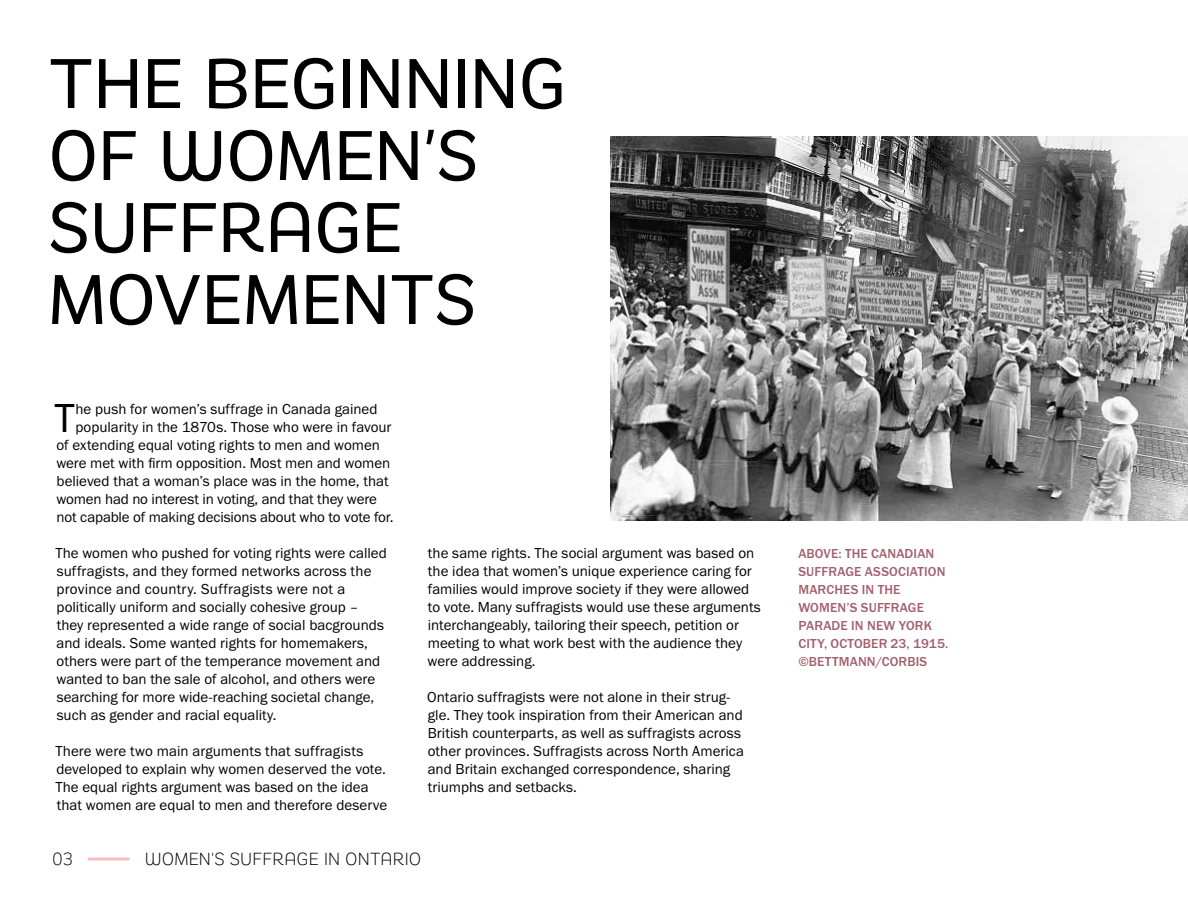
<style>
.page{position:relative;width:1188px;height:918px;background:#fff}
.page>*{position:absolute;margin:0;border:0;box-sizing:border-box;transform-origin:0 0}
.Body{font:500 72px/72px "Remora Sans W2";letter-spacing:.02em;color:#000}
.Body-2{font:42px "Franklin Gothic URW Boo";color:#000}
.Body-3{font:300 18px "Remora Sans W2";letter-spacing:.04em;color:#000}
.Body-4{font:15px/18px "Franklin Gothic URW Boo";color:#000}
.Body-5{font:500 13.5px/18px "Franklin Gothic URW";letter-spacing:.01em;color:#a2606d}
</style>
<div class="page">
<hr style="left:89px;top:858px;width:39px;height:3px;background:#fabec2">
<img style="left:611px;top:136px;width:577px;height:385px">
<p class="Body" style="left:49px;top:46px;width:518px">THE BEGINNING<br>OF WOMEN’S<br>SUFFRAGE<br>MOVEMENTS</p>
<p class="Body-2" style="left:54px;top:392px;width:22px">T</p>
<p class="Body-4" style="left:75px;top:400px;width:304px">he push for women’s suffrage in Canada gained</p>
<p class="Body-4" style="left:75px;top:418px;width:318px">popularity in the 1870s. Those who were in favour</p>
<p class="Body-4" style="left:57px;top:436px;width:325px">of extending equal voting rights to men and women</p>
<p class="Body-4" style="left:56px;top:454px;width:335px">were met with firm opposition. Most men and women</p>
<p class="Body-4" style="left:57px;top:472px;width:334px">believed that a woman’s place was in the home, that</p>
<p class="Body-4" style="left:56px;top:490px;width:322px">women had no interest in voting, and that they were</p>
<p class="Body-4" style="left:57px;top:508px;width:339px">not capable of making decisions about who to vote for.</p>
<p class="Body-4" style="left:55px;top:544px;width:333px">The women who pushed for voting rights were called suffragists, and they formed networks across the province and country. Suffragists were not a politically uniform and socially cohesive group – they represented a wide range of social bacgrounds and ideals. Some wanted rights for homemakers, others were part of the temperance movement and wanted to ban the sale of alcohol, and others were searching for more wide-reaching societal change, such as gender and racial equality.</p>
<p class="Body-4" style="left:55px;top:742px;width:333px">There were two main arguments that suffragists developed to explain why women deserved the vote.<br>The equal rights argument was based on the idea that women are equal to men and therefore deserve</p>
<p class="Body-4" style="left:428px;top:544px;width:335px">the same rights. The social argument was based on the idea that women’s unique experience caring for families would improve society if they were allowed to vote. Many suffragists would use these arguments interchangeably, tailoring their speech, petition or meeting to what work best with the audience they were addressing.</p>
<p class="Body-4" style="left:427px;top:688px;width:318px">Ontario suffragists were not alone in their strug&shy;gle. They took inspiration from their American and British counterparts, as well as suffragists across other provinces. Suffragists across North America and Britain exchanged correspondence, sharing triumphs and setbacks.</p>
<p class="Body-3" style="left:52px;top:848px;width:22px">03</p>
<p class="Body-3" style="left:145px;top:848px;width:277px">WOMEN'S SUFFRAGE IN ONTARIO</p>
<p class="Body-5" style="left:798px;top:544px;width:151px">ABOVE: THE CANADIAN<br>SUFFRAGE ASSOCIATION<br>MARCHES IN THE<br>WOMEN’S SUFFRAGE<br>PARADE IN NEW YORK<br>CITY, OCTOBER 23, 1915. ©BETTMANN/CORBIS</p>
</div>
